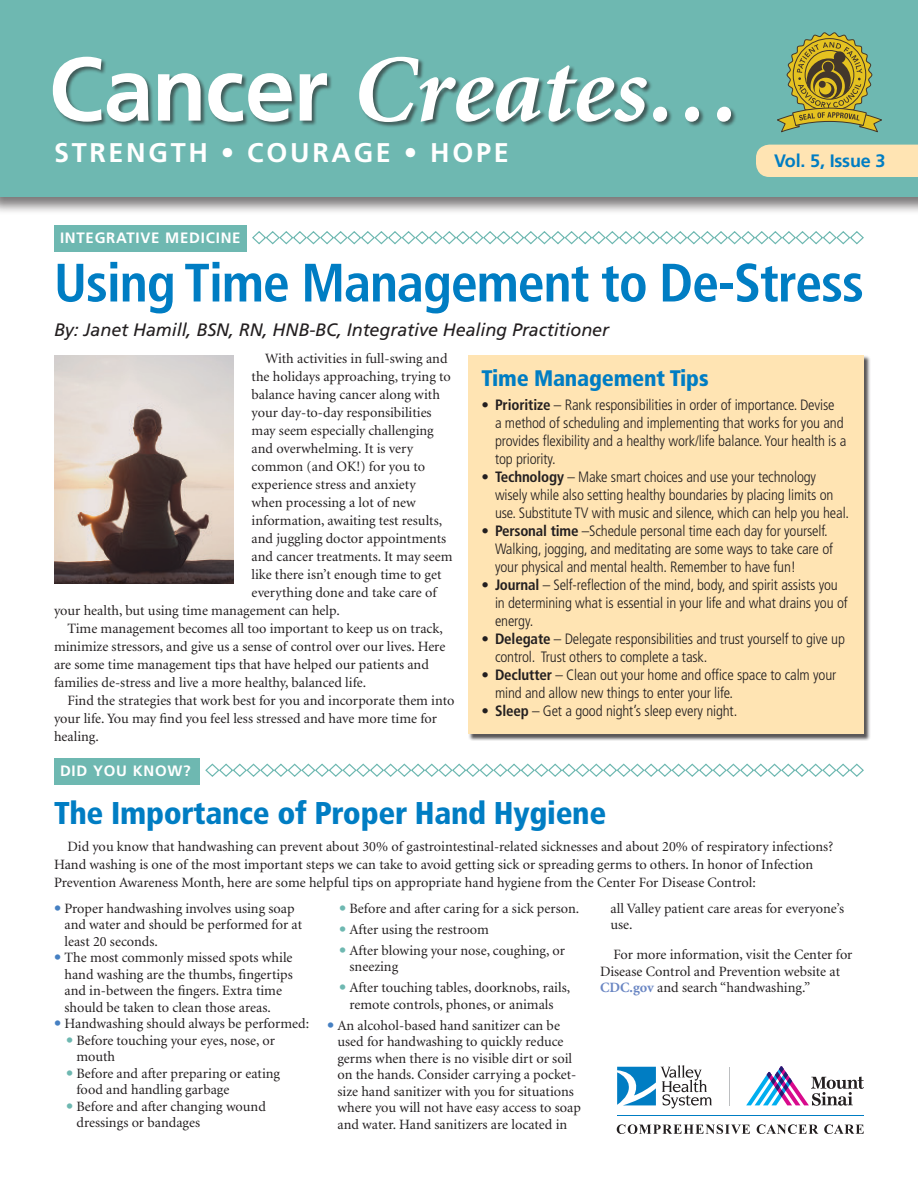
<style>
.page{position:relative;width:918px;height:1188px;background:#fff}
.page>*{position:absolute;margin:0;border:0;box-sizing:border-box;transform-origin:0 0}
.t1{font:italic 700 96px "Minion";color:#fff}
.Headline_30{font:700 condensed 54px "Frutiger";letter-spacing:-.02em;color:#007dc3}
.Headline_21{font:900 condensed 31.5px "Frutiger";letter-spacing:-.01em;color:#007dc3}
.t2{font:700 27px "Frutiger";letter-spacing:.1em;color:#fff}
.Box_Heading_18{font:900 condensed 22.5px "Frutiger";letter-spacing:-.01em;color:#007dc3}
.Byline_12{font:italic 18px "Frutiger";letter-spacing:-.005em;color:#231f20}
.t3{font:700 18px "Frutiger";letter-spacing:-.01em;color:#007dc3}
.Box_Text_11{font:300 condensed 15px/18px "Frutiger";letter-spacing:-.01em;color:#231f20}
.Subhead_14{font:700 15px "Frutiger";letter-spacing:.05em;color:#fff}
.Body_Text_10{font:14.25px/18px "Minion";color:#231f20}
.Body_List_10{font:14.25px/16.5px "Minion";color:#231f20}
.s1{font-family:"Frutiger";font-style:normal;font-size:90px}
.s2{font-weight:700}
.s3{font-family:"Frutiger";font-weight:900;color:#4680c2}
.s4{font-family:"Frutiger";font-weight:900;color:#6eb8b1}
.s5{font-weight:700;color:#6a86c3}
</style>
<div class="page">
<div style="left:0;top:0;width:918px;height:215px;background:#231f20;opacity:.6"></div>
<div style="left:0;top:0;width:918px;height:196px;background:#6eb8b1"></div>
<div style="left:756px;top:145px;width:162px;height:32px;background:#ffe4b3"></div>
<svg style="left:777px;top:32px;width:105px;height:100px"></svg>
<svg style="left:617px;top:1065px;width:95px;height:43px"></svg>
<svg style="left:746px;top:1066px;width:118px;height:40px"></svg>
<svg style="left:617px;top:1124px;width:133px;height:10px"></svg>
<svg style="left:757px;top:1124px;width:61px;height:10px"></svg>
<svg style="left:824px;top:1124px;width:40px;height:10px"></svg>
<hr style="left:617px;top:1115px;width:247px;height:1px;background:#007dc3">
<hr style="left:729px;top:1067px;width:1px;height:38px;background:#bcbec0">
<img style="left:54px;top:355px;width:180px;height:228px">
<div style="left:54px;top:225px;width:193px;height:27px;background:#6eb8b1"></div>
<div style="left:54px;top:758px;width:146px;height:27px;background:#6eb8b1"></div>
<svg style="left:252px;top:231px;width:612px;height:14px"></svg>
<svg style="left:205px;top:763px;width:659px;height:14px"></svg>
<div style="left:53px;top:56px;width:684px;height:72px;background:#231f20;opacity:.6"></div>
<div style="left:468px;top:355px;width:402px;height:385px;background:#231f20;opacity:.75"></div>
<div style="left:468px;top:355px;width:396px;height:379px;background:#ffe4b3"></div>
<p class="t1" style="left:49px;top:42px;width:696px"><span class="s1">Cancer</span> Creates…</p>
<p class="t2" style="left:54px;top:137px;width:456px">STRENGTH • COURAGE • HOPE</p>
<p class="Subhead_14" style="left:60px;top:229px;width:182px">INTEGRATIVE MEDICINE</p>
<p class="t3" style="left:774px;top:151px;width:113px">Vol. 5, Issue 3</p>
<p class="Headline_30" style="left:54px;top:251px;width:812px">Using Time Management to De-Stress</p>
<p class="Byline_12" style="left:54px;top:319px;width:557px">By: Janet Hamill, BSN, RN, HNB-BC, Integrative Healing Practitioner</p>
<p class="Body_Text_10" style="left:265px;top:350px;width:184px">With activities in full-swing and</p>
<p class="Body_Text_10" style="left:252px;top:368px;width:201px">the holidays approaching, trying to</p>
<p class="Body_Text_10" style="left:252px;top:386px;width:190px">balance having cancer along with</p>
<p class="Body_Text_10" style="left:252px;top:404px;width:182px">your day-to-day responsibilities</p>
<p class="Body_Text_10" style="left:252px;top:422px;width:184px">may seem especially challenging</p>
<p class="Body_Text_10" style="left:252px;top:440px;width:163px">and overwhelming. It is very</p>
<p class="Body_Text_10" style="left:252px;top:458px;width:175px">common (and OK!) for you to</p>
<p class="Body_Text_10" style="left:252px;top:476px;width:166px">experience stress and anxiety</p>
<p class="Body_Text_10" style="left:252px;top:494px;width:166px">when processing a lot of new</p>
<p class="Body_Text_10" style="left:252px;top:512px;width:192px">information, awaiting test results,</p>
<p class="Body_Text_10" style="left:252px;top:530px;width:196px">and juggling doctor appointments</p>
<p class="Body_Text_10" style="left:252px;top:548px;width:202px">and cancer treatments. It may seem</p>
<p class="Body_Text_10" style="left:252px;top:566px;width:191px">like there isn’t enough time to get</p>
<p class="Body_Text_10" style="left:252px;top:584px;width:187px">everything done and take care of</p>
<p class="Body_Text_10" style="left:54px;top:602px;width:287px">your health, but using time management can help.</p>
<p class="Body_Text_10" style="left:54px;top:620px;width:393px;text-indent:14px">Time management becomes all too important to keep us on track, minimize stressors, and give us a sense of control over our lives. Here are some time management tips that have helped our patients and families de-stress and live a more healthy, balanced life.</p>
<p class="Body_Text_10" style="left:54px;top:692px;width:402px;text-indent:14px">Find the strategies that work best for you and incorporate them into your life. You may find you feel less stressed and have more time for healing.</p>
<p class="Box_Heading_18" style="left:482px;top:365px;width:229px">Time Management Tips</p>
<p class="Box_Text_11" style="left:495px;top:396px;width:353px;text-indent:-14px">• <span class="s2">Prioritize</span> – Rank responsibilities in order of importance. Devise<br>a method of scheduling and implementing that works for you and provides flexibility and a healthy work/life balance. Your health is a top priority.</p>
<p class="Box_Text_11" style="left:495px;top:468px;width:356px;text-indent:-14px">• <span class="s2">Technology</span> – Make smart choices and use your technology wisely while also setting healthy boundaries by placing limits on use. Substitute TV with music and silence, which can help you heal.</p>
<p class="Box_Text_11" style="left:495px;top:522px;width:340px;text-indent:-14px">• <span class="s2">Personal time</span> –Schedule personal time each day for yourself.<br>Walking, jogging, and meditating are some ways to take care of your physical and mental health. Remember to have fun!</p>
<p class="Box_Text_11" style="left:495px;top:576px;width:354px;text-indent:-14px">• <span class="s2">Journal</span> – Self-reflection of the mind, body, and spirit assists you in determining what is essential in your life and what drains you of energy.</p>
<p class="Box_Text_11" style="left:495px;top:630px;width:352px;text-indent:-14px">• <span class="s2">Delegate</span> – Delegate responsibilities and trust yourself to give up control. Trust others to complete a task.</p>
<p class="Box_Text_11" style="left:495px;top:666px;width:343px;text-indent:-14px">• <span class="s2">Declutter</span> – Clean out your home and office space to calm your mind and allow new things to enter your life.</p>
<p class="Box_Text_11" style="left:482px;top:702px;width:257px">• <span class="s2">Sleep</span> – Get a good night’s sleep every night.</p>
<p class="Subhead_14" style="left:60px;top:762px;width:132px">DID YOU KNOW?</p>
<p class="Headline_21" style="left:54px;top:795px;width:554px">The Importance of Proper Hand Hygiene</p>
<p class="Body_Text_10" style="left:54px;top:838px;width:781px;text-indent:14px">Did you know that handwashing can prevent about 30% of gastrointestinal-related sicknesses and about 20% of respiratory infections?<br>Hand washing is one of the most important steps we can take to avoid getting sick or spreading germs to others. In honor of Infection<br>Prevention Awareness Month, here are some helpful tips on appropriate hand hygiene from the Center For Disease Control:</p>
<p class="Body_List_10" style="left:64px;top:901px;width:239px;text-indent:-10px"><span class="s3">•</span> Proper handwashing involves using soap and water and should be performed for at least 20 seconds.</p>
<p class="Body_List_10" style="left:64px;top:950px;width:230px;text-indent:-10px"><span class="s3">•</span> The most commonly missed spots while hand washing are the thumbs, fingertips and in-between the fingers. Extra time should be taken to clean those areas.</p>
<p class="Body_List_10" style="left:54px;top:1016px;width:257px"><span class="s3">•</span> Handwashing should always be performed:</p>
<p class="Body_List_10" style="left:76px;top:1033px;width:200px;text-indent:-10px"><span class="s4">•</span> Before touching your eyes, nose, or mouth</p>
<p class="Body_List_10" style="left:76px;top:1066px;width:205px;text-indent:-10px"><span class="s4">•</span> Before and after preparing or eating food and handling garbage</p>
<p class="Body_List_10" style="left:76px;top:1099px;width:191px;text-indent:-10px"><span class="s4">•</span> Before and after changing wound dressings or bandages</p>
<p class="Body_List_10" style="left:339px;top:901px;width:242px"><span class="s4">•</span> Before and after caring for a sick person.</p>
<p class="Body_List_10" style="left:339px;top:922px;width:151px"><span class="s4">•</span> After using the restroom</p>
<p class="Body_List_10" style="left:350px;top:943px;width:217px;text-indent:-10px"><span class="s4">•</span> After blowing your nose, coughing, or sneezing</p>
<p class="Body_List_10" style="left:339px;top:980px;width:233px;text-align:center"><span class="s4">•</span> After touching tables, doorknobs, rails, remote controls, phones, or animals</p>
<p class="Body_List_10" style="left:338px;top:1018px;width:245px;text-indent:-10px"><span class="s3">•</span> An alcohol-based hand sanitizer can be used for handwashing to quickly reduce germs when there is no visible dirt or soil on the hands. Consider carrying a pocket&shy;size hand sanitizer with you for situations where you will not have easy access to soap and water. Hand sanitizers are located in</p>
<p class="Body_List_10" style="left:610px;top:901px;width:235px">all Valley patient care areas for everyone’s use.</p>
<p class="Body_Text_10" style="left:600px;top:947px;width:254px;line-height:16.5px;text-indent:14px">For more information, visit the Center for<br>Disease Control and Prevention website at<br><span class="s5">CDC.gov</span> and search “handwashing.”</p>
</div>
